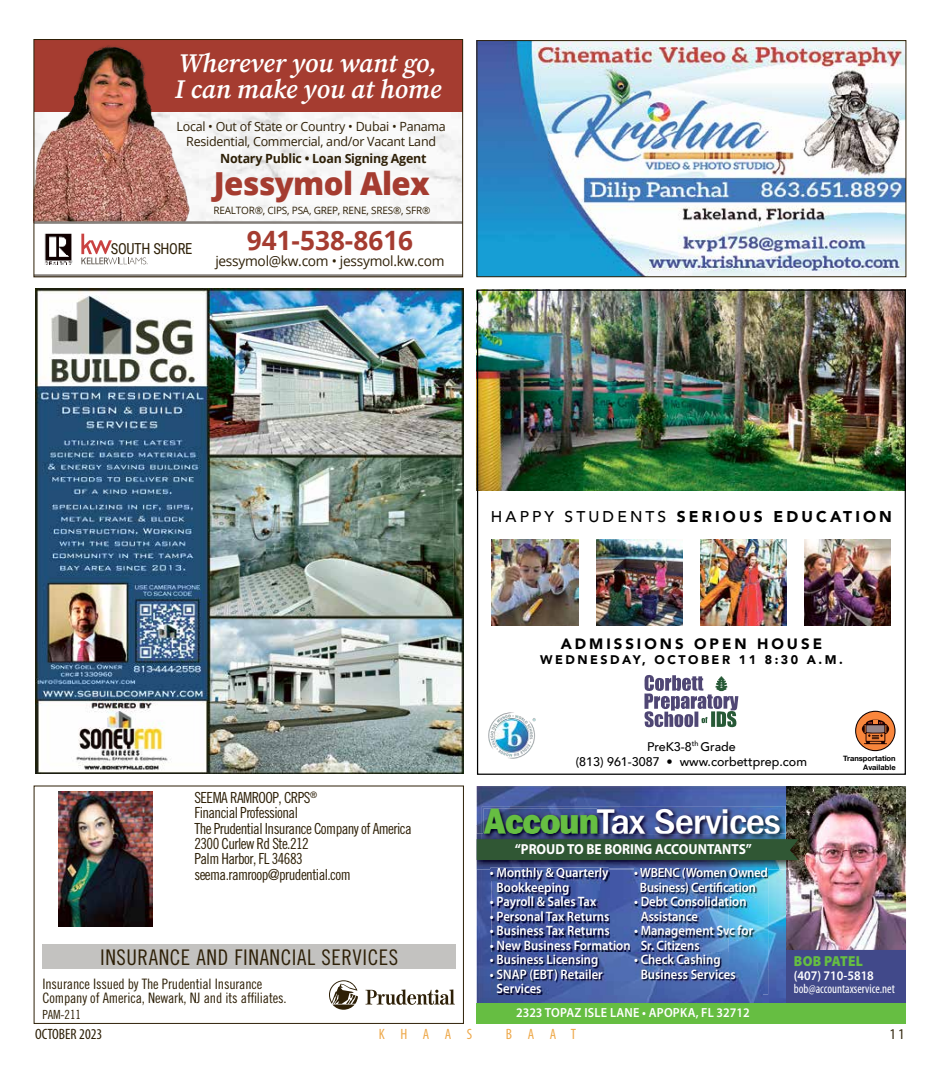
<style>
.page{position:relative;width:940px;height:1080px;background:#fff}
.page>*{position:absolute;margin:0;border:0;box-sizing:border-box;transform-origin:0 0}
.t1{font:500 condensed 37px "Franklin Gothic";letter-spacing:-.02em;color:#fff;scale:1.16 1}
.t2{font:800 31.75px "Open Sans";letter-spacing:-.02em;color:#a53c30}
.t3{font:italic 26.62px/25.4px "Source Serif Variable";color:#fff}
.t4{font:700 26.62px "Open Sans";color:#a53c30}
.t5{font:21.62px "Trade Gothic Cond Eighteen";letter-spacing:.025em;color:#2e2007}
.t6{font:900 15.62px "Avenir";letter-spacing:.2em;color:#000}
.t7{font:15.25px/15.2px "Trade Gothic LT Std Cn 18";letter-spacing:-.04em;color:#2e2007}
.t8{font:15.25px "Roboto Condensed";letter-spacing:-.02em;color:#2e2007;scale:.95 1}
.t9{font:900 15px "Avenir";letter-spacing:.2em;color:#000}
.t10{font:15px "Myriad Variable Concept";color:#2e2007}
.t11{font:15px "Myriad Variable Concept";letter-spacing:1.035em;color:#eea94b}
.t12{font:700 14.5px "Myriad Pro";color:#fff;scale:.93 1}
.t13{font:900 14.5px "Myriad Pro";letter-spacing:.02em;color:#66be42;scale:.93 1}
.t14{font:14.38px/14.4px "Trade Gothic Cond Eighteen";letter-spacing:-.01em;color:#2e2007}
.t15{font:14px "Open Sans";letter-spacing:-.02em;color:#2e2007}
.t16{font:600 13.62px/14.5px "Myriad Pro";color:#fff;scale:.93 1}
.t17{font:600 13.62px/14.5px "Myriad Pro";letter-spacing:-.02em;color:#fff;text-align:center;scale:.93 1}
.t18{font:600 13.25px "Myriad Pro";letter-spacing:.02em;color:#fff;scale:.94 1}
.t19{font:condensed 13.25px "Myriad Pro";color:#fff;scale:.94 1}
.t20{font:600 13.25px "Myriad Pro";color:#fff;scale:.94 1}
.t21{font:12.62px/15.2px "Open Sans";letter-spacing:-.02em;color:#2e2007;text-align:center}
.t22{font:700 12.62px "Open Sans";letter-spacing:-.02em;color:#2e2007}
.t23{font:12.62px "Trade Gothic Cond Eighteen";letter-spacing:-.01em;color:#2e2007}
.t24{font:500 12.5px/15px "Avenir";color:#000;text-align:center}
.t25{font:900 12.5px "Avenir";letter-spacing:.2em;color:#000}
.t26{font:10.12px "Open Sans";letter-spacing:-.02em;color:#2e2007}
.t27{font:700 7.5px/9px "Helvetica Neue";color:#000;text-align:right}
.s1{font-weight:500}
.s2{font-weight:800;font-stretch:normal;color:#66be42}
</style>
<div class="page">
<img style="left:478px;top:42px;width:426px;height:233px">
<div style="left:476px;top:40px;width:430px;height:237px;border:1px solid #2e2007"></div>
<img style="left:479px;top:292px;width:424px;height:199px">
<svg style="left:644px;top:675px;width:94px;height:52px"></svg>
<img style="left:488px;top:712px;width:48px;height:47px">
<svg style="left:855px;top:711px;width:40px;height:40px"></svg>
<div style="left:856px;top:712px;width:38px;height:38px;background:#f9863c;border-radius:50%"></div>
<svg style="left:861px;top:720px;width:28px;height:24px"></svg>
<img style="left:492px;top:539px;width:86px;height:87px">
<img style="left:596px;top:539px;width:86px;height:87px">
<img style="left:700px;top:539px;width:86px;height:87px">
<img style="left:804px;top:539px;width:86px;height:87px">
<img style="left:476px;top:786px;width:310px;height:23px">
<img style="left:476px;top:869px;width:41px;height:134px">
<img style="left:762px;top:869px;width:24px;height:134px">
<img style="left:517px;top:995px;width:245px;height:8px">
<img style="left:490px;top:869px;width:278px;height:126px">
<img style="left:490px;top:869px;width:118px;height:11px">
<img style="left:634px;top:869px;width:133px;height:10px">
<img style="left:482px;top:806px;width:303px;height:3px">
<img style="left:483px;top:808px;width:296px;height:1px">
<div style="left:786px;top:786px;width:119px;height:238px;background:#41498a"></div>
<img style="left:786px;top:786px;width:119px;height:164px">
<div style="left:476px;top:1003px;width:430px;height:21px;background:#66be42"></div>
<img style="left:476px;top:834px;width:330px;height:35px">
<svg style="left:476px;top:809px;width:322px;height:51px;background:#2f4755"></svg>
<img style="left:35px;top:288px;width:428px;height:486px">
<div style="left:42px;top:945px;width:414px;height:24px;background:#c3c2c0"></div>
<svg style="left:329px;top:980px;width:125px;height:30px"></svg>
<img style="left:58px;top:792px;width:95px;height:135px">
<div style="left:34px;top:786px;width:429px;height:238px;border:1px solid #2e2007"></div>
<img style="left:193px;top:112px;width:267px;height:109px">
<img style="left:44px;top:233px;width:29px;height:32px">
<svg style="left:81px;top:234px;width:67px;height:30px"></svg>
<hr style="left:34px;top:274px;width:428px;height:3px;background:#86817c">
<div style="left:34px;top:40px;width:428px;height:72px;background:#a53c30"></div>
<img style="left:36px;top:45px;width:157px;height:176px">
<hr style="left:34px;top:221px;width:428px;height:3px;background:#86817c">
<div style="left:34px;top:39px;width:428px;height:238px;border:1px solid #2e2007"></div>
<h3 class="t3" style="left:175px;top:51px;width:268px">Wherever you want go,<br>I can make you at home</h3>
<p class="t21" style="left:176px;top:118px;width:271px">Local • Out of State or Country • Dubai • Panama<br>Residential, Commercial, and/or Vacant Land</p>
<h2 class="t2" style="left:214px;top:160px;width:217px">Jessymol Alex</h2>
<p class="t26" style="left:213px;top:204px;width:218px">REALTOR®, CIPS, PSA, GREP, RENE, SRES®, SFR®</p>
<p class="t8" style="left:111px;top:238px;width:87px">SOUTH SHORE</p>
<h3 class="t4" style="left:247px;top:222px;width:168px">941-538-8616</h3>
<p class="t15" style="left:215px;top:251px;width:231px">jessymol@kw.com • jessymol.kw.com</p>
<p class="t22" style="left:220px;top:149px;width:208px">Notary Public • Loan Signing Agent</p>
<p class="t7" style="left:194px;top:790px;width:219px">SEEMA RAMROOP, CRPS<sup>®<br></sup>Financial Professional<br>The Prudential Insurance Company of America<br>2300 Curlew Rd Ste.212<br>Palm Harbor, FL 34683 seema.ramroop@prudential.com</p>
<h3 class="t5" style="left:100px;top:945px;width:299px">INSURANCE AND FINANCIAL SERVICES</h3>
<p class="t14" style="left:42px;top:977px;width:246px">Insurance Issued by The Prudential Insurance<br>Company of America, Newark, NJ and its affiliates.</p>
<p class="t23" style="left:42px;top:1007px;width:40px">PAM-211</p>
<p class="t6" style="left:491px;top:503px;width:402px"><span class="s1">HAPPY STUDENTS</span> SERIOUS EDUCATION</p>
<p class="t9" style="left:560px;top:631px;width:263px">ADMISSIONS OPEN HOUSE</p>
<p class="t25" style="left:540px;top:649px;width:304px">WEDNESDAY, OCTOBER 11 8:30 A.M.</p>
<p class="t24" style="left:575px;top:738px;width:233px">PreK3-8<sup>th</sup> Grade<br>(813) 961-3087 • www.corbettprep.com</p>
<h1 class="t1" style="left:483px;top:800px;width:257px"><span class="s2">Accoun</span>Tax Services</h1>
<p class="t12" style="left:514px;top:841px;width:256px">“PROUD TO BE BORING ACCOUNTANTS”</p>
<p class="t27" style="left:843px;top:754px;width:54px">Transportation<br>Available</p>
<p class="t16" style="left:496px;top:865px;width:122px;text-indent:-7px">• Monthly &amp; Quarterly<br>Bookkeeping</p>
<p class="t16" style="left:490px;top:894px;width:116px">• Payroll &amp; Sales Tax</p>
<p class="t16" style="left:490px;top:909px;width:130px">• Personal Tax Returns</p>
<p class="t16" style="left:490px;top:923px;width:130px">• Business Tax Returns</p>
<p class="t16" style="left:490px;top:938px;width:153px">• New Business Formation</p>
<p class="t16" style="left:490px;top:952px;width:118px">• Business Licensing</p>
<p class="t16" style="left:496px;top:967px;width:116px;text-indent:-7px">• SNAP (EBT) Retailer<br>Services</p>
<p class="t17" style="left:634px;top:865px;width:145px">• WBENC (Women Owned<br>Business) Certification</p>
<p class="t16" style="left:640px;top:894px;width:115px;text-indent:-7px">• Debt Consolidation<br>Assistance</p>
<p class="t16" style="left:640px;top:923px;width:122px;text-indent:-7px">• Management Svc for<br>Sr. Citizens</p>
<p class="t16" style="left:640px;top:952px;width:104px;text-indent:-7px">• Check Cashing<br>Business Services</p>
<p class="t18" style="left:516px;top:1004px;width:250px">2323 TOPAZ ISLE LANE • APOPKA, FL 32712</p>
<p class="t13" style="left:793px;top:952px;width:76px">BOB PATEL</p>
<p class="t20" style="left:793px;top:967px;width:87px">(407) 710-5818</p>
<p class="t19" style="left:793px;top:981px;width:109px">bob@accountaxservice.net</p>
<p class="t10" style="left:35px;top:1026px;width:69px">OCTOBER 2023</p>
<p class="t11" style="left:379px;top:1026px;width:95px">KHAAS</p>
<p class="t11" style="left:506px;top:1026px;width:72px">BAAT</p>
<p class="t10" style="left:889px;top:1026px;width:16px">11</p>
</div>
